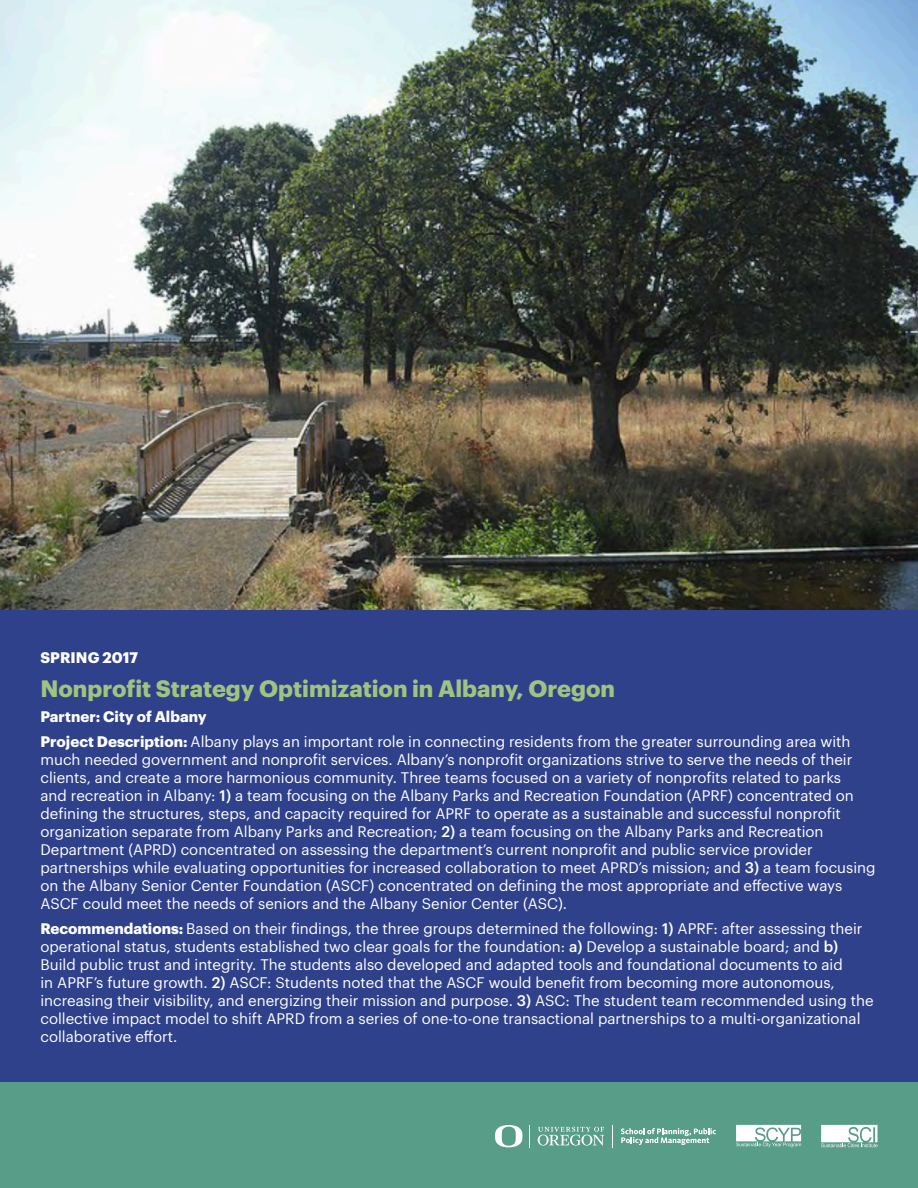
<style>
.page{position:relative;width:918px;height:1188px;background:#fff}
.page>*{position:absolute;margin:0;border:0;box-sizing:border-box;transform-origin:0 0}
.t1{font:700 23.25px "Graphik";color:#a1c380}
.project_desc{font:15px/18px "Graphik";color:#fff}
.recs{font:15px/18px "Graphik";color:#fff}
.partner{font:700 15px "Graphik";color:#fff}
.term_and_year{font:700 15px "Graphik";letter-spacing:.005em;color:#fff}
.s1{font-weight:700}
.s2{font-weight:500}
</style>
<div class="page">
<div style="left:0;top:392px;width:918px;height:690px;background:#2f418a"></div>
<div style="left:0;top:1082px;width:918px;height:106px;background:#579d88"></div>
<svg style="left:736px;top:1125px;width:65px;height:22px"></svg>
<svg style="left:821px;top:1125px;width:57px;height:22px"></svg>
<svg style="left:538px;top:1127px;width:66px;height:19px"></svg>
<svg style="left:495px;top:1125px;width:27px;height:22px"></svg>
<svg style="left:529px;top:1125px;width:1px;height:23px"></svg>
<svg style="left:612px;top:1125px;width:1px;height:23px"></svg>
<svg style="left:621px;top:1128px;width:95px;height:17px"></svg>
<img style="left:0;top:0;width:918px;height:610px">
<p class="term_and_year" style="left:41px;top:646px;width:99px">SPRING 2017</p>
<p class="t1" style="left:40px;top:671px;width:576px">Nonprofit Strategy Optimization in Albany, Oregon</p>
<p class="partner" style="left:40px;top:705px;width:168px">Partner: City of Albany</p>
<p class="project_desc" style="left:40px;top:731px;width:837px"><span class="s1">Project Description:</span> Albany plays an important role in connecting residents from the greater surrounding area with much needed government and nonprofit services. Albany’s nonprofit organizations strive to serve the needs of their clients, and create a more harmonious community. Three teams focused on a variety of nonprofits related to parks<br>and recreation in Albany: <span class="s2">1)</span> a team focusing on the Albany Parks and Recreation Foundation (APRF) concentrated on defining the structures, steps, and capacity required for APRF to operate as a sustainable and successful nonprofit organization separate from Albany Parks and Recreation; <span class="s2">2)</span> a team focusing on the Albany Parks and Recreation Department (APRD) concentrated on assessing the department’s current nonprofit and public service provider partnerships while evaluating opportunities for increased collaboration to meet APRD’s mission; and <span class="s2">3)</span> a team focusing on the Albany Senior Center Foundation (ASCF) concentrated on defining the most appropriate and effective ways ASCF could meet the needs of seniors and the Albany Senior Center (ASC).</p>
<p class="recs" style="left:40px;top:918px;width:835px"><span class="s1">Recommendations:</span> Based on their findings, the three groups determined the following: <span class="s2">1)</span> APRF: after assessing their operational status, students established two clear goals for the foundation: <span class="s2">a)</span> Develop a sustainable board; and <span class="s2">b)<br></span>Build public trust and integrity. The students also developed and adapted tools and foundational documents to aid<br>in APRF’s future growth. <span class="s2">2)</span> ASCF: Students noted that the ASCF would benefit from becoming more autonomous, increasing their visibility, and energizing their mission and purpose. <span class="s2">3)</span> ASC: The student team recommended using the collective impact model to shift APRD from a series of one-to-one transactional partnerships to a multi-organizational collaborative effort.</p>
</div>
